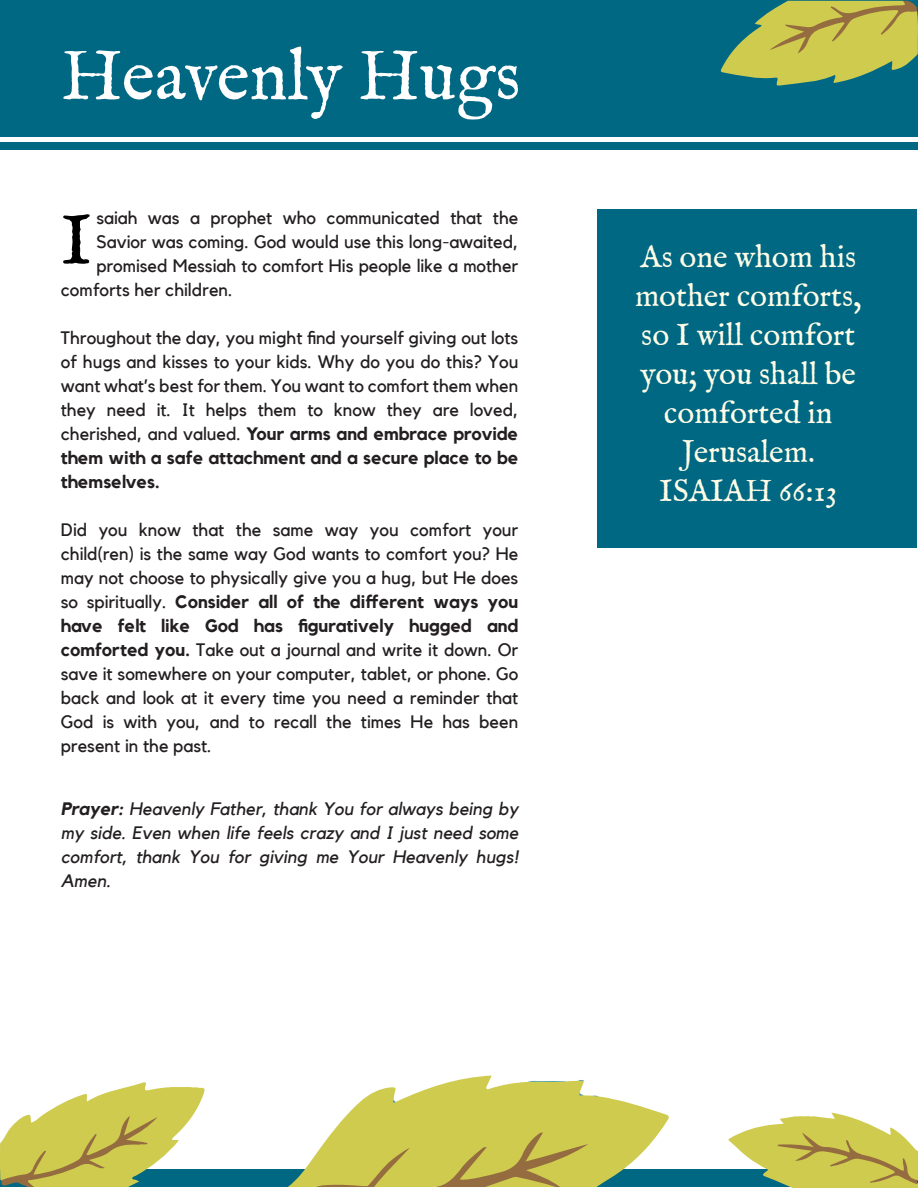
<style>
.page{position:relative;width:918px;height:1188px;background:#fff}
.page>*{position:absolute;margin:0;border:0;box-sizing:border-box;transform-origin:0 0}
.t1{font:72px "IM FELL English Roman";letter-spacing:-.005em;color:#fff}
.t2{font:72px "IM FELL English Roman";color:#000}
.t3{font:31.5px/39px "IM FELL English Roman";color:#fefce6;text-align:center}
.t4{font:18px/24px "Kollektif";color:#231f20;text-align:justify}
.t5{font:italic 18px/24px "Kollektif";color:#231f20;text-align:justify}
.s1{font-weight:700}
</style>
<div class="page">
<div style="left:0;top:0;width:918px;height:137px;background:#006883"></div>
<div style="left:0;top:142px;width:918px;height:8px;background:#006883"></div>
<div style="left:598px;top:209px;width:319px;height:339px;background:#006883"></div>
<div style="left:0;top:1169px;width:918px;height:18px;background:#006883"></div>
<svg style="left:720px;top:1px;width:198px;height:85px"></svg>
<svg style="left:288px;top:1076px;width:381px;height:111px"></svg>
<svg style="left:0;top:1082px;width:205px;height:105px"></svg>
<svg style="left:728px;top:1113px;width:190px;height:75px"></svg>
<h1 class="t1" style="left:61px;top:34px;width:461px">Heavenly Hugs</h1>
<p class="t4" style="left:96px;top:206px;width:423px">saiah was a prophet who communicated that the</p>
<p class="t4" style="left:96px;top:230px;width:424px">Savior was coming. God would use this long-awaited,</p>
<p class="t4" style="left:96px;top:254px;width:424px">promised Messiah to comfort His people like a mother</p>
<p class="t4" style="left:61px;top:278px;width:173px">comforts her children.</p>
<p class="t4" style="left:61px;top:326px;width:459px">Throughout the day, you might find yourself giving out lots of hugs and kisses to your kids. Why do you do this? You want what’s best for them. You want to comfort them when they need it. It helps them to know they are loved, cherished, and valued. <span class="s1">Your arms and embrace provide them with a safe attachment and a secure place to be themselves.</span></p>
<p class="t4" style="left:61px;top:518px;width:459px">Did you know that the same way you comfort your child(ren) is the same way God wants to comfort you? He may not choose to physically give you a hug, but He does so spiritually. <span class="s1">Consider all of the different ways you have felt like God has figuratively hugged and comforted you.</span> Take out a journal and write it down. Or save it somewhere on your computer, tablet, or phone. Go back and look at it every time you need a reminder that God is with you, and to recall the times He has been present in the past.</p>
<h1 class="t2" style="left:61px;top:199px;width:32px">I</h1>
<p class="t5" style="left:61px;top:797px;width:459px"><span class="s1">Prayer:</span> Heavenly Father, thank You for always being by my side. Even when life feels crazy and I just need some comfort, thank You for giving me Your Heavenly hugs!<br>Amen.</p>
<h2 class="t3" style="left:635px;top:238px;width:228px">As one whom his mother comforts, so I will comfort you; you shall be comforted in<br>Jerusalem.<br>ISAIAH 66:13</h2>
</div>
